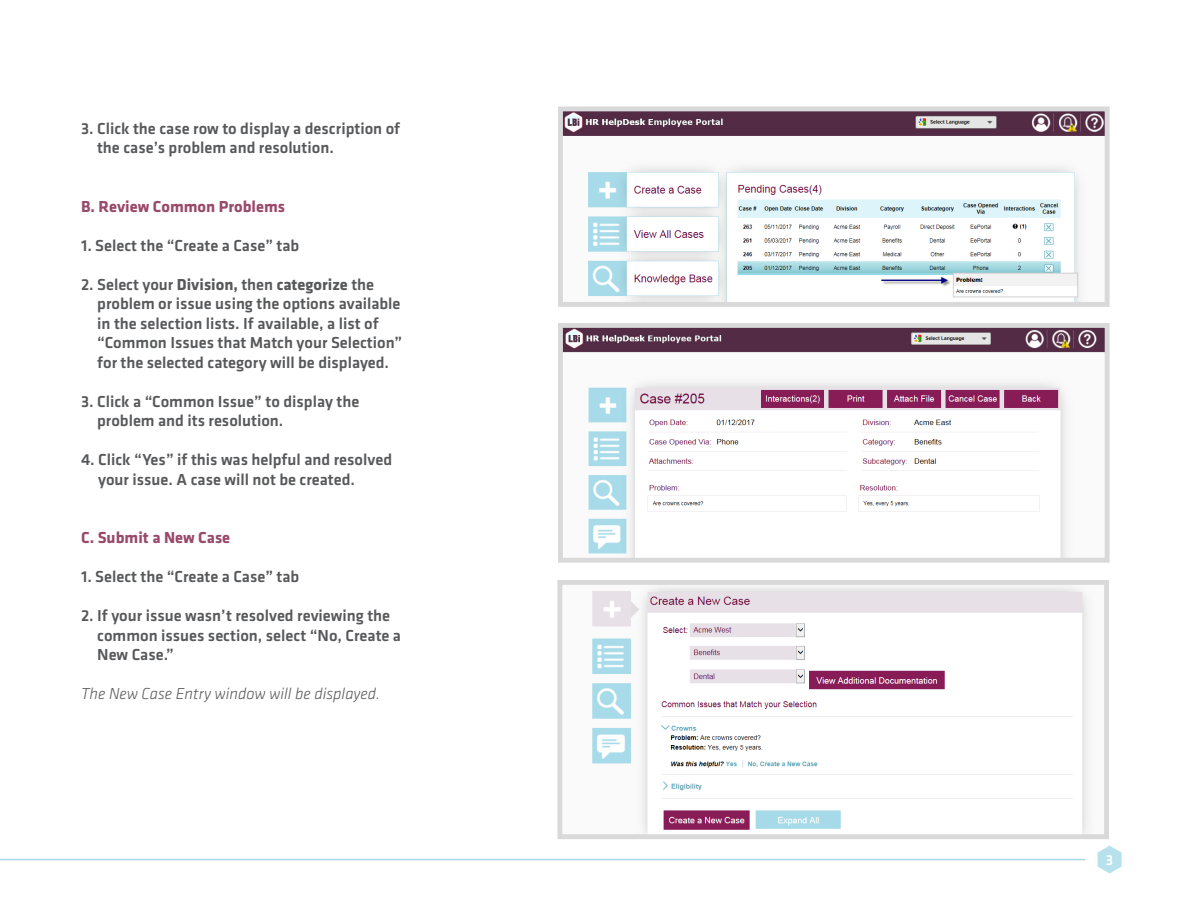
<style>
.page{position:relative;width:1188px;height:918px;background:#fff}
.page>*{position:absolute;margin:0;border:0;box-sizing:border-box;transform-origin:0 0}
.Body_Copy{font:500 16.5px/19.5px "Klavika";color:#57585a}
.Body_Copy-2{font:700 16.5px "Klavika";color:#99496b}
.Body_Copy-3{font:italic 300 16.5px "Klavika";color:#57585a}
.t1{font:500 15px "Klavika";color:#fff}
.s1{font-weight:700}
</style>
<div class="page">
<svg style="left:1098px;top:846px;width:24px;height:27px"></svg>
<hr style="left:0;top:859px;width:1085px;height:1px;background:#a5dae9">
<img style="left:564px;top:113px;width:540px;height:188px">
<div style="left:558px;top:107px;width:552px;height:200px;border:5px solid #d9d9d9"></div>
<img style="left:564px;top:329px;width:540px;height:228px">
<div style="left:558px;top:323px;width:552px;height:240px;border:5px solid #d9d9d9"></div>
<img style="left:592px;top:586px;width:497px;height:247px">
<div style="left:557px;top:580px;width:552px;height:259px;border:5px solid #d9d9d9"></div>
<p class="Body_Copy" style="left:97px;top:118px;width:305px;text-indent:-16px">3. Click the case row to display a description of the case’s problem and resolution.</p>
<p class="Body_Copy-2" style="left:81px;top:194px;width:206px">B. Review Common Problems</p>
<p class="Body_Copy" style="left:81px;top:235px;width:220px">1. Select the “Create a Case” tab</p>
<p class="Body_Copy" style="left:97px;top:274px;width:307px;text-indent:-16px">2. Select your <span class="s1">Division,</span> then <span class="s1">categorize</span> the problem or issue using the options available in the selection lists. If available, a list of “Common Issues that Match your Selection” for the selected category will be displayed.</p>
<p class="Body_Copy" style="left:97px;top:391px;width:264px;text-indent:-16px">3. Click a “Common Issue” to display the problem and its resolution.</p>
<p class="Body_Copy" style="left:98px;top:450px;width:296px;text-indent:-17px">4. Click “Yes” if this was helpful and resolved your issue. A case will not be created.</p>
<p class="Body_Copy-2" style="left:81px;top:526px;width:151px">C. Submit a New Case</p>
<p class="Body_Copy" style="left:81px;top:567px;width:220px">1. Select the “Create a Case” tab</p>
<p class="Body_Copy" style="left:97px;top:606px;width:305px;text-indent:-16px">2. If your issue wasn’t resolved reviewing the common issues section, select “No, Create a<br>New Case.”</p>
<p class="Body_Copy-3" style="left:81px;top:684px;width:301px">The New Case Entry window will be displayed.</p>
<p class="t1" style="left:1106px;top:850px;width:9px">3</p>
</div>
